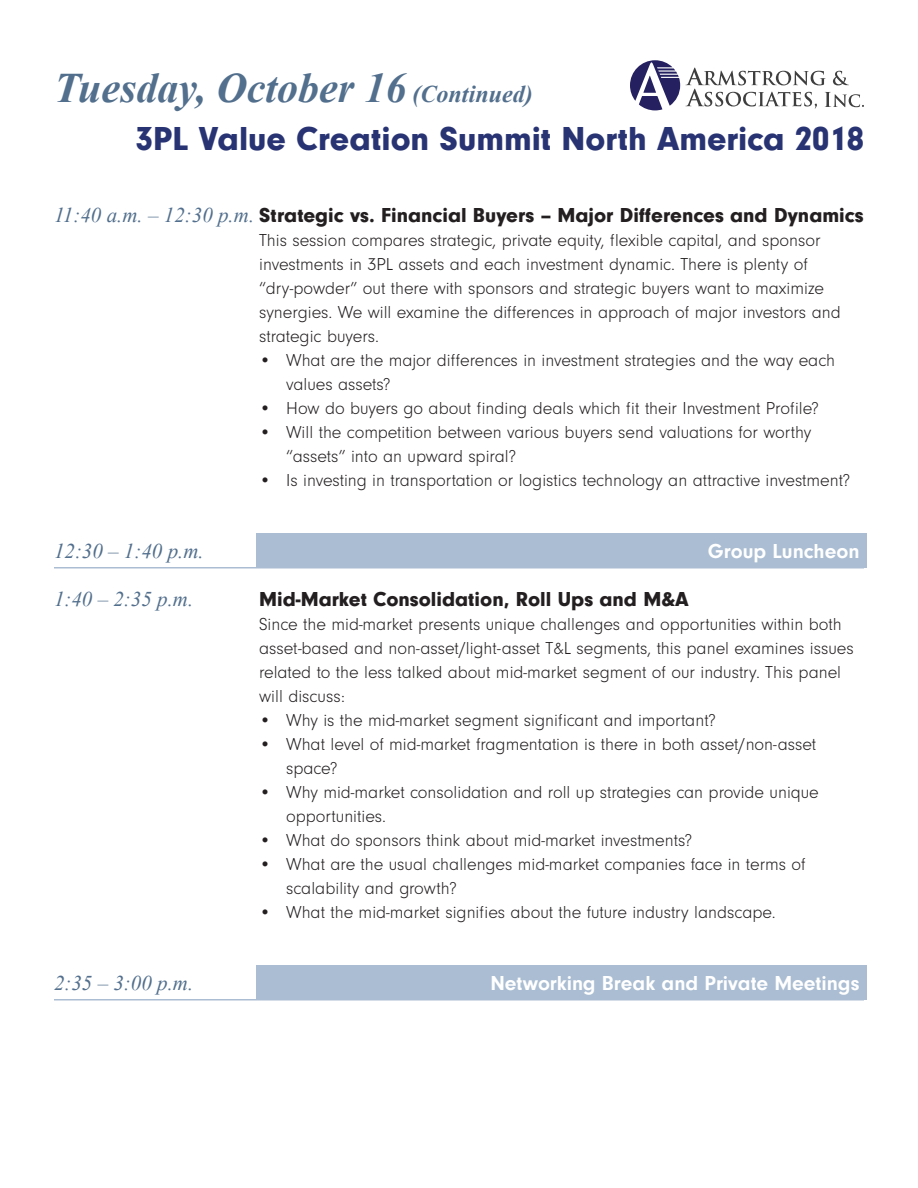
<style>
.page{position:relative;width:918px;height:1188px;background:#fff}
.page>*{position:absolute;margin:0;border:0;box-sizing:border-box;transform-origin:0 0}
.Day_Title_Option_2_I{font:italic 700 42px "Times New Roman";color:#526f8d}
.Summit_Day_Title{font:900 34.5px "Neuzeit Gro";color:#283373}
.Panel_Times{font:900 21px "Neuzeit Gro";color:#231f20}
.Break_Title{font:700 21px "Neuzeit Gro";color:#fff}
.Panel_Title{font:900 21px "Neuzeit Gro";color:#231f20}
.Break_Times{font:italic 21px "Times New Roman";color:#526f8d}
.Panel_Times-2{font:italic 21px "Times New Roman";color:#526f8d}
.Panel_Description{font:300 18px/24px "Neuzeit Gro";color:#231f20}
.s1{font-size:24px}
.s2{font-family:"Times New Roman";font-weight:400;font-style:italic;color:#526f8d}
</style>
<div class="page">
<svg style="left:686px;top:68px;width:178px;height:41px"></svg>
<svg style="left:630px;top:60px;width:50px;height:50px"></svg>
<hr style="left:54px;top:567px;width:205px;height:1px;background:#aabdd2">
<hr style="left:54px;top:999px;width:205px;height:1px;background:#aabdd2">
<div style="left:256px;top:533px;width:611px;height:35px;background:#aabdd2"></div>
<div style="left:256px;top:965px;width:611px;height:35px;background:#aabdd2"></div>
<p class="Day_Title_Option_2_I" style="left:54px;top:59px;width:480px">Tuesday, October 16 <span class="s1">(Continued)</span></p>
<p class="Summit_Day_Title" style="left:136px;top:119px;width:730px">3PL Value Creation Summit North America 2018</p>
<p class="Panel_Times" style="left:54px;top:203px;width:811px"><span class="s2">11:40 a.m. – 12:30 p.m.</span> Strategic vs. Financial Buyers – Major Differences and Dynamics</p>
<p class="Break_Times" style="left:54px;top:537px;width:151px">12:30 – 1:40 p.m.</p>
<p class="Panel_Times-2" style="left:54px;top:585px;width:141px">1:40 – 2:35 p.m.</p>
<p class="Break_Times" style="left:54px;top:969px;width:141px">2:35 – 3:00 p.m.</p>
<p class="Panel_Description" style="left:259px;top:229px;width:583px">This session compares strategic, private equity, flexible capital, and sponsor investments in 3PL assets and each investment dynamic. There is plenty of “dry-powder” out there with sponsors and strategic buyers want to maximize synergies. We will examine the differences in approach of major investors and strategic buyers.</p>
<p class="Panel_Description" style="left:286px;top:349px;width:551px;text-indent:-27px">• What are the major differences in investment strategies and the way each values assets?</p>
<p class="Panel_Description" style="left:259px;top:397px;width:561px">• How do buyers go about finding deals which fit their Investment Profile?</p>
<p class="Panel_Description" style="left:286px;top:421px;width:527px;text-indent:-27px">• Will the competition between various buyers send valuations for worthy “assets” into an upward spiral?</p>
<p class="Panel_Description" style="left:259px;top:469px;width:593px">• Is investing in transportation or logistics technology an attractive investment?</p>
<p class="Break_Title" style="left:708px;top:539px;width:153px">Group Luncheon</p>
<p class="Panel_Title" style="left:259px;top:587px;width:431px">Mid-Market Consolidation, Roll Ups and M&amp;A</p>
<p class="Panel_Description" style="left:259px;top:613px;width:596px">Since the mid-market presents unique challenges and opportunities within both asset-based and non-asset/light-asset T&amp;L segments, this panel examines issues related to the less talked about mid-market segment of our industry. This panel will discuss:</p>
<p class="Panel_Description" style="left:259px;top:709px;width:458px">• Why is the mid-market segment significant and important?</p>
<p class="Panel_Description" style="left:286px;top:733px;width:532px;text-indent:-27px">• What level of mid-market fragmentation is there in both asset/non-asset space?</p>
<p class="Panel_Description" style="left:286px;top:781px;width:534px;text-indent:-27px">• Why mid-market consolidation and roll up strategies can provide unique opportunities.</p>
<p class="Panel_Description" style="left:259px;top:829px;width:434px">• What do sponsors think about mid-market investments?</p>
<p class="Panel_Description" style="left:286px;top:853px;width:521px;text-indent:-27px">• What are the usual challenges mid-market companies face in terms of scalability and growth?</p>
<p class="Panel_Description" style="left:259px;top:901px;width:518px">• What the mid-market signifies about the future industry landscape.</p>
<p class="Break_Title" style="left:490px;top:971px;width:371px">Networking Break and Private Meetings</p>
</div>
